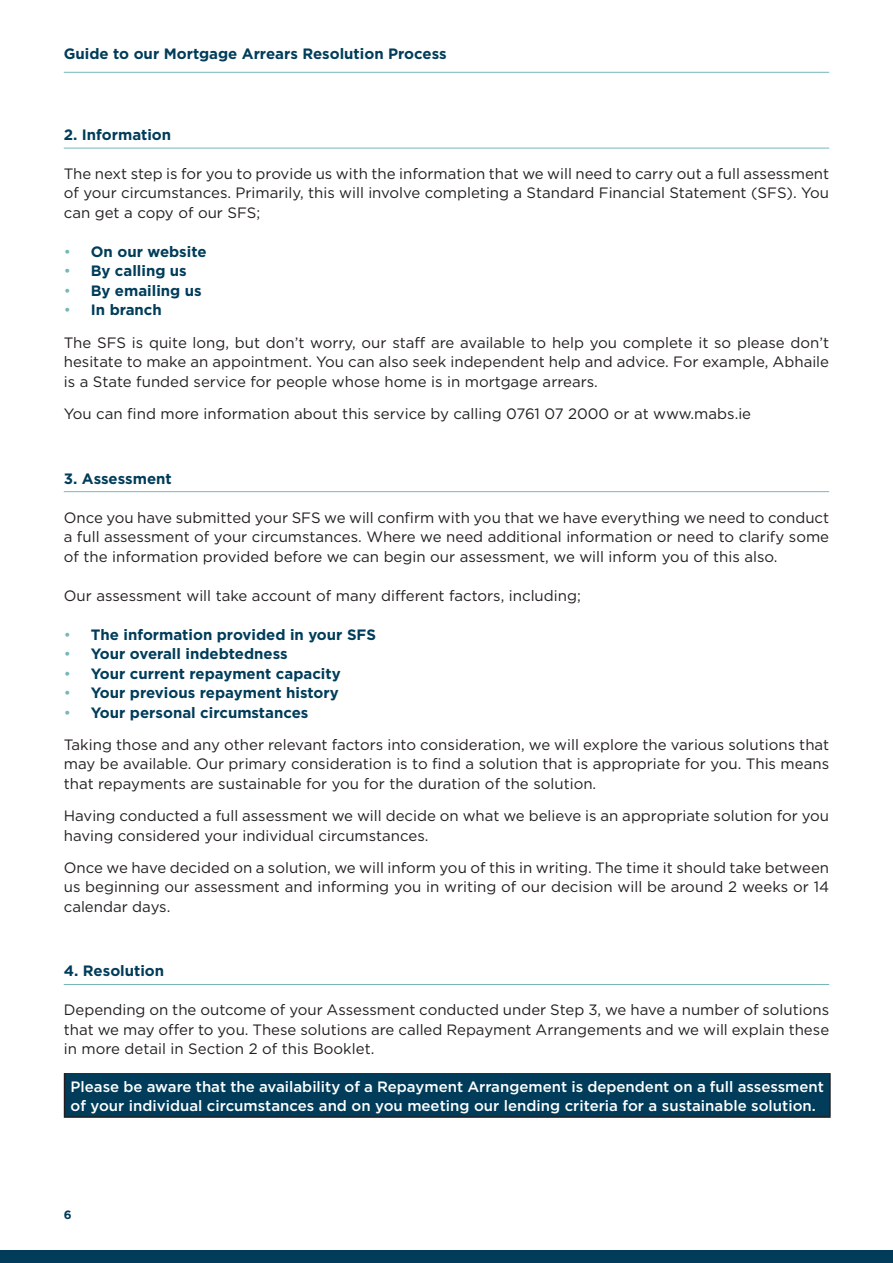
<style>
.page{position:relative;width:893px;height:1263px;background:#fff}
.page>*{position:absolute;margin:0;border:0;box-sizing:border-box;transform-origin:0 0}
.t1{font:15px/19.5px "Gotham HTF";color:#231f20}
.t2{font:700 15px "Gotham HTF";color:#013d5a}
.t3{font:500 15px/19.5px "Gotham HTF";color:#fff}
.t4{font:700 12px "Gotham HTF";color:#013d5a}
.s1{font-weight:400;color:#77b7b8}
.s2{color:#77b7b8}
.s3{font-weight:700;color:#013d5a}
</style>
<div class="page">
<div style="left:0;top:1250px;width:893px;height:13px;background:#013d5a"></div>
<hr style="left:64px;top:72px;width:765px;height:1px;background:#77b7b8">
<hr style="left:64px;top:148px;width:765px;height:1px;background:#77b7b8">
<hr style="left:64px;top:491px;width:765px;height:1px;background:#77b7b8">
<hr style="left:64px;top:984px;width:765px;height:1px;background:#77b7b8">
<div style="left:65px;top:1073px;width:765px;height:44px;background:#013d5a"></div>
<hr style="left:64px;top:1073px;width:1px;height:43px;background:#231f20">
<hr style="left:829px;top:1073px;width:2px;height:43px;background:#231f20">
<hr style="left:64px;top:1116px;width:767px;height:2px;background:#231f20">
<p class="t2" style="left:64px;top:45px;width:384px">Guide to our Mortgage Arrears Resolution Process</p>
<p class="t2" style="left:64px;top:126px;width:109px">2. Information</p>
<p class="t1" style="left:64px;top:164px;width:767px;text-align:justify">The next step is for you to provide us with the information that we will need to carry out a full assessment of your circumstances. Primarily, this will involve completing a Standard Financial Statement (SFS). You can get a copy of our SFS;</p>
<p class="t2" style="left:64px;top:243px;width:144px"><span class="s1">•</span> On our website</p>
<p class="t2" style="left:64px;top:262px;width:125px"><span class="s1">•</span> By calling us</p>
<p class="t2" style="left:64px;top:282px;width:139px"><span class="s1">•</span> By emailing us</p>
<p class="t1" style="left:64px;top:294px;width:767px;line-height:32.2px"><span class="s2">•</span> <span class="s3">In branch<br></span>The SFS is quite long, but don’t worry, our staff are available to help you complete it so please don’t</p>
<p class="t1" style="left:64px;top:352px;width:767px">hesitate to make an appointment. You can also seek independent help and advice. For example, Abhaile is a State funded service for people whose home is in mortgage arrears.</p>
<p class="t1" style="left:64px;top:404px;width:689px">You can find more information about this service by calling 0761 07 2000 or at www.mabs.ie</p>
<p class="t2" style="left:64px;top:469px;width:109px">3. Assessment</p>
<p class="t1" style="left:64px;top:507px;width:767px;text-align:justify">Once you have submitted your SFS we will confirm with you that we have everything we need to conduct a full assessment of your circumstances. Where we need additional information or need to clarify some of the information provided before we can begin our assessment, we will inform you of this also.</p>
<p class="t1" style="left:64px;top:585px;width:518px">Our assessment will take account of many different factors, including;</p>
<p class="t2" style="left:64px;top:625px;width:314px"><span class="s1">•</span> The information provided in your SFS</p>
<p class="t2" style="left:64px;top:645px;width:225px"><span class="s1">•</span> Your overall indebtedness</p>
<p class="t2" style="left:64px;top:664px;width:278px"><span class="s1">•</span> Your current repayment capacity</p>
<p class="t2" style="left:64px;top:684px;width:276px"><span class="s1">•</span> Your previous repayment history</p>
<p class="t1" style="left:64px;top:696px;width:767px;line-height:32.2px"><span class="s2">•</span> <span class="s3">Your personal circumstances<br></span>Taking those and any other relevant factors into consideration, we will explore the various solutions that</p>
<p class="t1" style="left:64px;top:754px;width:767px">may be available. Our primary consideration is to find a solution that is appropriate for you. This means that repayments are sustainable for you for the duration of the solution.</p>
<p class="t1" style="left:64px;top:806px;width:767px">Having conducted a full assessment we will decide on what we believe is an appropriate solution for you having considered your individual circumstances.</p>
<p class="t1" style="left:64px;top:857px;width:767px;text-align:justify">Once we have decided on a solution, we will inform you of this in writing. The time it should take between us beginning our assessment and informing you in writing of our decision will be around 2 weeks or 14 calendar days.</p>
<p class="t2" style="left:64px;top:962px;width:102px">4. Resolution</p>
<p class="t1" style="left:64px;top:1000px;width:767px;text-align:justify">Depending on the outcome of your Assessment conducted under Step 3, we have a number of solutions that we may offer to you. These solutions are called Repayment Arrangements and we will explain these in more detail in Section 2 of this Booklet.</p>
<p class="t3" style="left:71px;top:1076px;width:755px">Please be aware that the availability of a Repayment Arrangement is dependent on a full assessment of your individual circumstances and on you meeting our lending criteria for a sustainable solution.</p>
<p class="t4" style="left:64px;top:1208px;width:9px">6</p>
</div>
